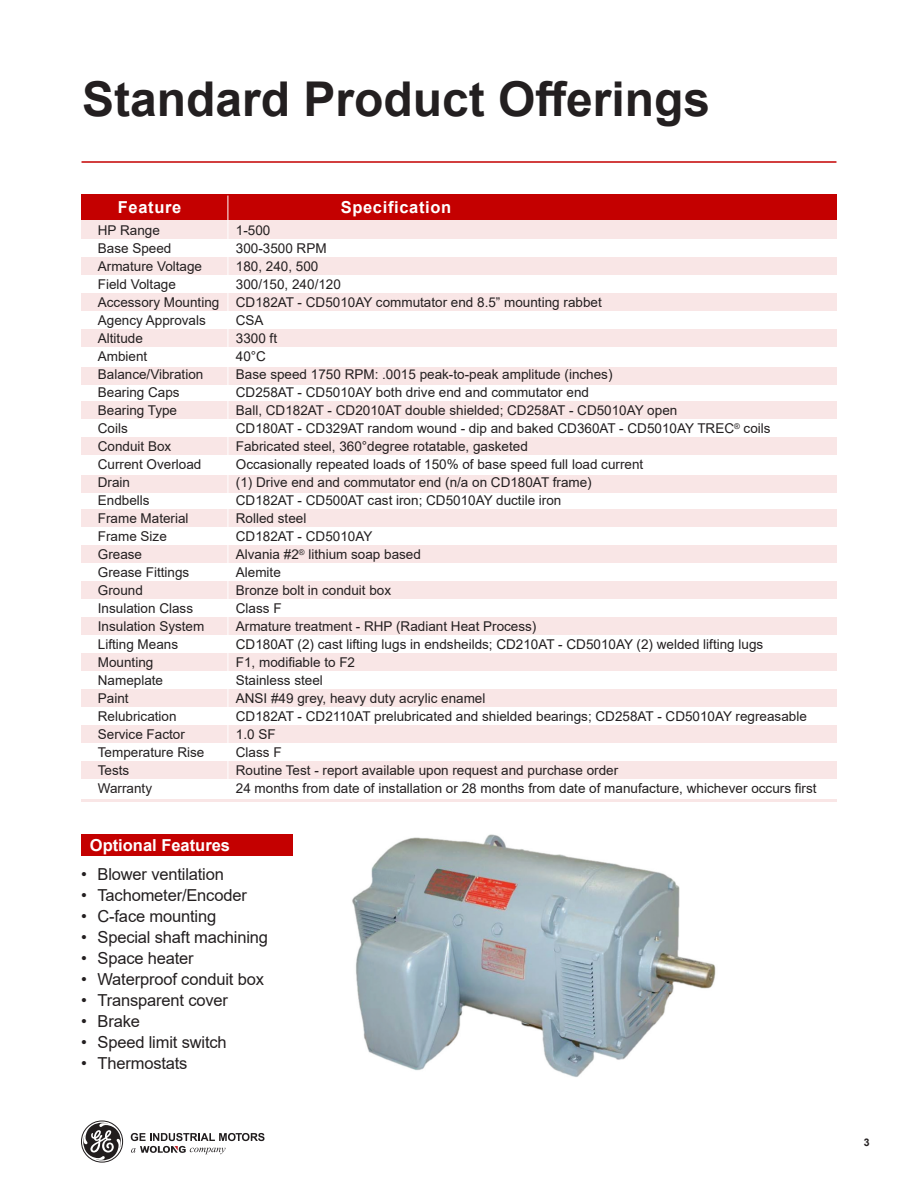
<style>
.page{position:relative;width:918px;height:1188px;background:#fff}
.page>*{position:absolute;margin:0;border:0;box-sizing:border-box;transform-origin:0 0}
.t1{font:700 48px "Arial";color:#231f20}
.t2{font:16.5px "Arial";letter-spacing:-.01em;color:#231f20}
.t3{font:700 16.5px "Arial";letter-spacing:.04em;color:#fff}
.t4{font:700 16.5px "Arial";color:#fff}
.t5{font:13.5px "Arial";color:#231f20}
.t6{font:700 10.5px "Arial";color:#231f20}
</style>
<div class="page">
<svg style="left:81px;top:1121px;width:42px;height:42px"></svg>
<svg style="left:131px;top:1133px;width:134px;height:21px"></svg>
<hr style="left:82px;top:161px;width:754px;height:2px;background:#c40000">
<img style="left:352px;top:834px;width:364px;height:243px">
<div style="left:81px;top:221px;width:756px;height:18px;background:#f9e6e6"></div>
<div style="left:81px;top:258px;width:756px;height:17px;background:#f9e6e6"></div>
<div style="left:81px;top:294px;width:756px;height:17px;background:#f9e6e6"></div>
<div style="left:81px;top:330px;width:756px;height:17px;background:#f9e6e6"></div>
<div style="left:81px;top:367px;width:756px;height:18px;background:#f9e6e6"></div>
<div style="left:81px;top:402px;width:756px;height:17px;background:#f9e6e6"></div>
<div style="left:81px;top:438px;width:756px;height:17px;background:#f9e6e6"></div>
<div style="left:81px;top:475px;width:756px;height:18px;background:#f9e6e6"></div>
<div style="left:81px;top:510px;width:756px;height:17px;background:#f9e6e6"></div>
<div style="left:81px;top:546px;width:756px;height:17px;background:#f9e6e6"></div>
<div style="left:81px;top:582px;width:756px;height:17px;background:#f9e6e6"></div>
<div style="left:81px;top:618px;width:756px;height:17px;background:#f9e6e6"></div>
<div style="left:81px;top:654px;width:756px;height:17px;background:#f9e6e6"></div>
<div style="left:81px;top:690px;width:756px;height:17px;background:#f9e6e6"></div>
<div style="left:81px;top:726px;width:756px;height:17px;background:#f9e6e6"></div>
<div style="left:81px;top:762px;width:756px;height:17px;background:#f9e6e6"></div>
<hr style="left:81px;top:799px;width:756px;height:3px;background:#c40000">
<div style="left:81px;top:194px;width:756px;height:25px;background:#c40000"></div>
<hr style="left:228px;top:196px;width:1px;height:602px;background:#fff">
<div style="left:81px;top:834px;width:212px;height:22px;background:#c40000"></div>
<p class="t1" style="left:82px;top:65px;width:630px">Standard Product Offerings</p>
<p class="t3" style="left:118px;top:195px;width:65px">Feature</p>
<p class="t3" style="left:341px;top:195px;width:112px">Specification</p>
<p class="t5" style="left:98px;top:221px;width:64px">HP Range</p>
<p class="t5" style="left:236px;top:221px;width:36px">1-500</p>
<p class="t5" style="left:98px;top:239px;width:75px">Base Speed</p>
<p class="t5" style="left:236px;top:239px;width:92px">300-3500 RPM</p>
<p class="t5" style="left:98px;top:257px;width:106px">Armature Voltage</p>
<p class="t5" style="left:236px;top:257px;width:84px">180, 240, 500</p>
<p class="t5" style="left:98px;top:275px;width:80px">Field Voltage</p>
<p class="t5" style="left:236px;top:275px;width:107px">300/150, 240/120</p>
<p class="t5" style="left:98px;top:293px;width:505px">Accessory Mounting CD182AT - CD5010AY commutator end 8.5” mounting rabbet</p>
<p class="t5" style="left:98px;top:311px;width:110px">Agency Approvals</p>
<p class="t5" style="left:236px;top:311px;width:29px">CSA</p>
<p class="t5" style="left:98px;top:329px;width:47px">Altitude</p>
<p class="t5" style="left:236px;top:329px;width:43px">3300 ft</p>
<p class="t5" style="left:98px;top:347px;width:51px">Ambient</p>
<p class="t5" style="left:236px;top:347px;width:32px">40°C</p>
<p class="t5" style="left:98px;top:365px;width:107px">Balance/Vibration</p>
<p class="t5" style="left:236px;top:365px;width:378px">Base speed 1750 RPM: .0015 peak-to-peak amplitude (inches)</p>
<p class="t5" style="left:98px;top:383px;width:83px">Bearing Caps</p>
<p class="t5" style="left:236px;top:383px;width:355px">CD258AT - CD5010AY both drive end and commutator end</p>
<p class="t5" style="left:98px;top:401px;width:81px">Bearing Type</p>
<p class="t5" style="left:236px;top:401px;width:443px">Ball, CD182AT - CD2010AT double shielded; CD258AT - CD5010AY open</p>
<p class="t5" style="left:98px;top:419px;width:31px">Coils</p>
<p class="t5" style="left:236px;top:419px;width:536px">CD180AT - CD329AT random wound - dip and baked CD360AT - CD5010AY TREC<sup>®</sup> coils</p>
<p class="t5" style="left:98px;top:437px;width:75px">Conduit Box</p>
<p class="t5" style="left:236px;top:437px;width:294px">Fabricated steel, 360°degree rotatable, gasketed</p>
<p class="t5" style="left:98px;top:455px;width:105px">Current Overload</p>
<p class="t5" style="left:236px;top:455px;width:409px">Occasionally repeated loads of 150% of base speed full load current</p>
<p class="t5" style="left:98px;top:473px;width:34px">Drain</p>
<p class="t5" style="left:236px;top:473px;width:357px">(1) Drive end and commutator end (n/a on CD180AT frame)</p>
<p class="t5" style="left:98px;top:491px;width:53px">Endbells</p>
<p class="t5" style="left:236px;top:491px;width:327px">CD182AT - CD500AT cast iron; CD5010AY ductile iron</p>
<p class="t5" style="left:98px;top:509px;width:92px">Frame Material</p>
<p class="t5" style="left:236px;top:509px;width:72px">Rolled steel</p>
<p class="t5" style="left:98px;top:527px;width:71px">Frame Size</p>
<p class="t5" style="left:236px;top:527px;width:138px">CD182AT - CD5010AY</p>
<p class="t5" style="left:98px;top:545px;width:46px">Grease</p>
<p class="t5" style="left:236px;top:545px;width:187px">Alvania #2<sup>®</sup> lithium soap based</p>
<p class="t5" style="left:98px;top:563px;width:93px">Grease Fittings</p>
<p class="t5" style="left:236px;top:563px;width:47px">Alemite</p>
<p class="t5" style="left:98px;top:581px;width:47px">Ground</p>
<p class="t5" style="left:236px;top:581px;width:157px">Bronze bolt in conduit box</p>
<p class="t5" style="left:98px;top:599px;width:97px">Insulation Class</p>
<p class="t5" style="left:236px;top:599px;width:47px">Class F</p>
<p class="t5" style="left:98px;top:617px;width:108px">Insulation System</p>
<p class="t5" style="left:236px;top:617px;width:302px">Armature treatment - RHP (Radiant Heat Process)</p>
<p class="t5" style="left:98px;top:635px;width:82px">Lifting Means</p>
<p class="t5" style="left:236px;top:635px;width:529px">CD180AT (2) cast lifting lugs in endsheilds; CD210AT - CD5010AY (2) welded lifting lugs</p>
<p class="t5" style="left:98px;top:653px;width:57px">Mounting</p>
<p class="t5" style="left:236px;top:653px;width:121px">F1, modifiable to F2</p>
<p class="t5" style="left:98px;top:671px;width:67px">Nameplate</p>
<p class="t5" style="left:236px;top:671px;width:89px">Stainless steel</p>
<p class="t5" style="left:98px;top:689px;width:32px">Paint</p>
<p class="t5" style="left:236px;top:689px;width:251px">ANSI #49 grey, heavy duty acrylic enamel</p>
<p class="t5" style="left:98px;top:707px;width:80px">Relubrication</p>
<p class="t5" style="left:236px;top:707px;width:573px">CD182AT - CD2110AT prelubricated and shielded bearings; CD258AT - CD5010AY regreasable</p>
<p class="t5" style="left:98px;top:725px;width:89px">Service Factor</p>
<p class="t5" style="left:236px;top:725px;width:41px">1.0 SF</p>
<p class="t5" style="left:98px;top:743px;width:108px">Temperature Rise</p>
<p class="t5" style="left:236px;top:743px;width:47px">Class F</p>
<p class="t5" style="left:98px;top:761px;width:33px">Tests</p>
<p class="t5" style="left:236px;top:761px;width:384px">Routine Test - report available upon request and purchase order</p>
<p class="t5" style="left:98px;top:779px;width:56px">Warranty</p>
<p class="t5" style="left:236px;top:779px;width:582px">24 months from date of installation or 28 months from date of manufacture, whichever occurs first</p>
<p class="t4" style="left:90px;top:834px;width:142px">Optional Features</p>
<p class="t2" style="left:81px;top:862px;width:144px">• Blower ventilation</p>
<p class="t2" style="left:81px;top:883px;width:167px">• Tachometer/Encoder</p>
<p class="t2" style="left:81px;top:904px;width:137px">• C-face mounting</p>
<p class="t2" style="left:81px;top:925px;width:189px">• Special shaft machining</p>
<p class="t2" style="left:81px;top:946px;width:114px">• Space heater</p>
<p class="t2" style="left:81px;top:967px;width:184px">• Waterproof conduit box</p>
<p class="t2" style="left:81px;top:988px;width:149px">• Transparent cover</p>
<p class="t2" style="left:81px;top:1009px;width:60px">• Brake</p>
<p class="t2" style="left:81px;top:1030px;width:147px">• Speed limit switch</p>
<p class="t2" style="left:81px;top:1051px;width:108px">• Thermostats</p>
<p class="t6" style="left:864px;top:1135px;width:7px">3</p>
</div>
